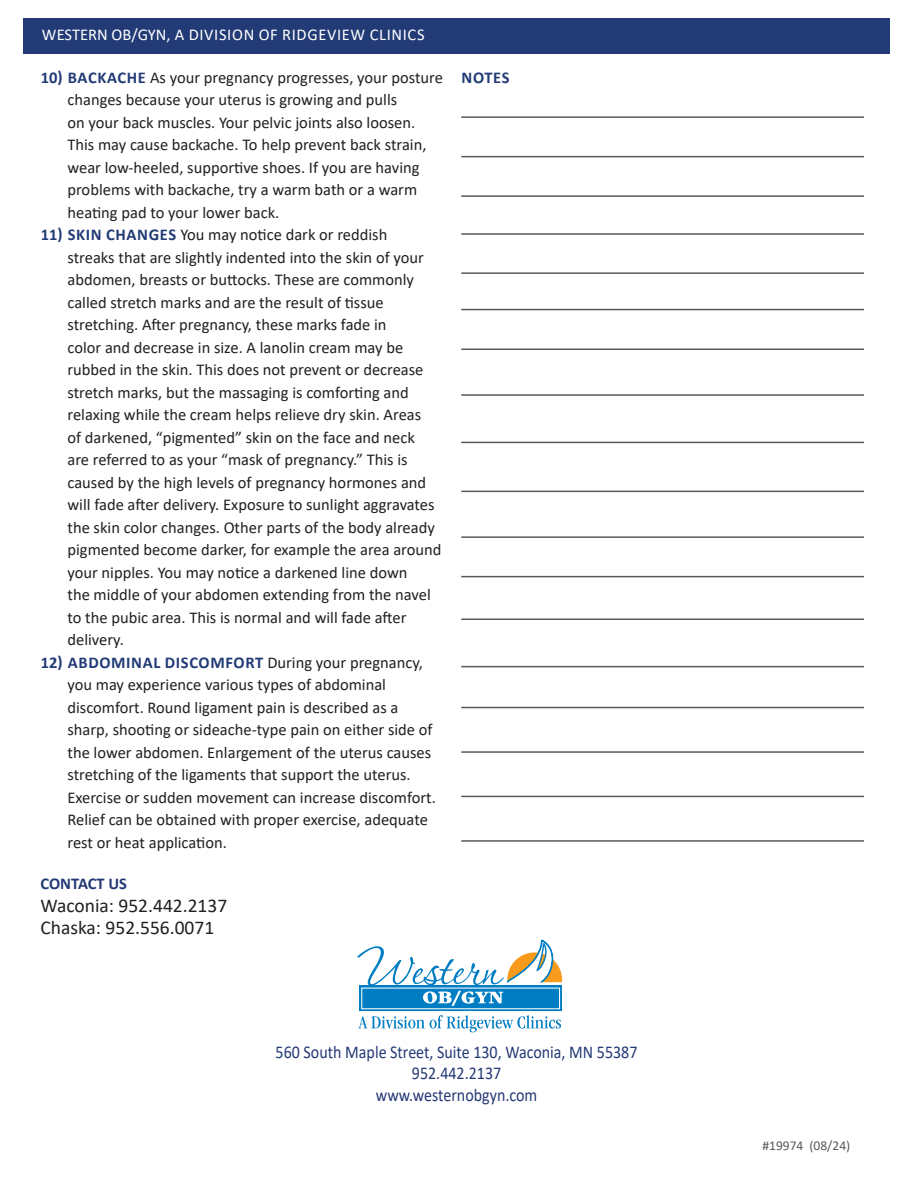
<style>
.page{position:relative;width:918px;height:1188px;background:#fff}
.page>*{position:absolute;margin:0;border:0;box-sizing:border-box;transform-origin:0 0}
.t1{font:19.5px "Calibri";color:#231f20}
.t2{font:18px "Calibri";color:#243975;scale:.89 1}
.t3{font:16.5px/22.5px "Calibri";color:#231f20}
.t4{font:16.5px "Calibri";letter-spacing:.04em;color:#fff}
.t5{font:700 16.5px "Calibri";color:#243975}
.t6{font:700 16.5px "Calibri";letter-spacing:.035em;color:#223b76}
.t7{font:13.5px "Calibri";color:#58595b}
.s1{font-weight:700;color:#223b76}
</style>
<div class="page">
<div style="left:23px;top:18px;width:867px;height:36px;background:#223b76"></div>
<hr style="left:461px;top:116px;width:403px;height:2px;background:#58595b">
<hr style="left:461px;top:156px;width:403px;height:1px;background:#58595b">
<hr style="left:461px;top:195px;width:403px;height:2px;background:#58595b">
<hr style="left:461px;top:233px;width:403px;height:2px;background:#58595b">
<hr style="left:461px;top:272px;width:403px;height:2px;background:#58595b">
<hr style="left:461px;top:309px;width:403px;height:1px;background:#58595b">
<hr style="left:461px;top:349px;width:403px;height:1px;background:#58595b">
<hr style="left:461px;top:394px;width:403px;height:2px;background:#58595b">
<hr style="left:461px;top:442px;width:403px;height:1px;background:#58595b">
<hr style="left:461px;top:491px;width:403px;height:1px;background:#58595b">
<hr style="left:461px;top:536px;width:403px;height:2px;background:#58595b">
<hr style="left:461px;top:576px;width:403px;height:1px;background:#58595b">
<hr style="left:461px;top:619px;width:403px;height:1px;background:#58595b">
<hr style="left:461px;top:666px;width:403px;height:1px;background:#58595b">
<hr style="left:461px;top:707px;width:403px;height:1px;background:#58595b">
<hr style="left:461px;top:751px;width:403px;height:2px;background:#58595b">
<hr style="left:461px;top:796px;width:403px;height:1px;background:#58595b">
<hr style="left:461px;top:840px;width:403px;height:2px;background:#58595b">
<svg style="left:358px;top:1015px;width:203px;height:17px"></svg>
<svg style="left:359px;top:986px;width:203px;height:25px"></svg>
<svg style="left:357px;top:940px;width:205px;height:66px"></svg>
<p class="t4" style="left:42px;top:23px;width:384px">WESTERN OB/GYN, A DIVISION OF RIDGEVIEW CLINICS</p>
<p class="t3" style="left:67px;top:65px;width:377px;text-indent:-27px"><span class="s1">10) BACKACHE</span> As your pregnancy progresses, your posture changes because your uterus is growing and pulls<br>on your back muscles. Your pelvic joints also loosen.<br>This may cause backache. To help prevent back strain, wear low-heeled, supportive shoes. If you are having problems with backache, try a warm bath or a warm heating pad to your lower back.</p>
<p class="t3" style="left:68px;top:223px;width:375px;text-indent:-27px"><span class="s1">11) SKIN CHANGES</span> You may notice dark or reddish<br>streaks that are slightly indented into the skin of your abdomen, breasts or buttocks. These are commonly called stretch marks and are the result of tissue stretching. After pregnancy, these marks fade in<br>color and decrease in size. A lanolin cream may be rubbed in the skin. This does not prevent or decrease stretch marks, but the massaging is comforting and relaxing while the cream helps relieve dry skin. Areas<br>of darkened, “pigmented” skin on the face and neck<br>are referred to as your “mask of pregnancy.” This is caused by the high levels of pregnancy hormones and will fade after delivery. Exposure to sunlight aggravates the skin color changes. Other parts of the body already pigmented become darker, for example the area around your nipples. You may notice a darkened line down<br>the middle of your abdomen extending from the navel to the pubic area. This is normal and will fade after delivery.</p>
<p class="t3" style="left:67px;top:650px;width:370px;text-indent:-27px"><span class="s1">12) ABDOMINAL DISCOMFORT</span> During your pregnancy, you may experience various types of abdominal discomfort. Round ligament pain is described as a sharp, shooting or sideache-type pain on either side of the lower abdomen. Enlargement of the uterus causes stretching of the ligaments that support the uterus.<br>Exercise or sudden movement can increase discomfort.<br>Relief can be obtained with proper exercise, adequate rest or heat application.</p>
<p class="t5" style="left:40px;top:872px;width:88px">CONTACT US</p>
<p class="t1" style="left:40px;top:892px;width:188px">Waconia: 952.442.2137</p>
<p class="t1" style="left:40px;top:914px;width:175px">Chaska: 952.556.0071</p>
<p class="t6" style="left:462px;top:65px;width:50px">NOTES</p>
<p class="t2" style="left:276px;top:1039px;width:408px">560 South Maple Street, Suite 130, Waconia, MN 55387</p>
<p class="t2" style="left:412px;top:1061px;width:102px">952.442.2137</p>
<p class="t2" style="left:376px;top:1082px;width:183px">www.westernobgyn.com</p>
<p class="t7" style="left:762px;top:1136px;width:89px">#19974 (08/24)</p>
</div>
